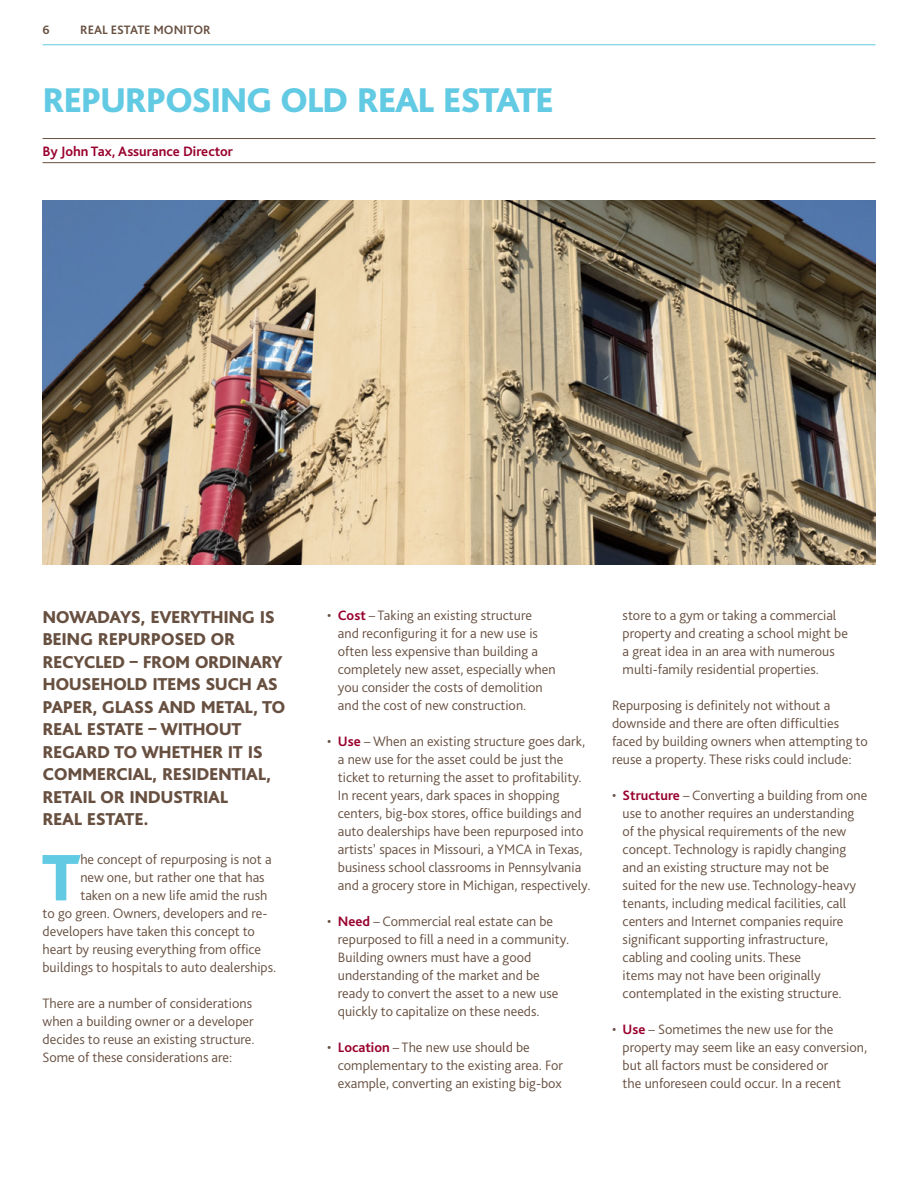
<style>
.page{position:relative;width:918px;height:1188px;background:#fff}
.page>*{position:absolute;margin:0;border:0;box-sizing:border-box;transform-origin:0 0}
.t1{font:800 68.85px "Bliss Pro";color:#62cae3}
.t2{font:800 36px "Bliss Pro";letter-spacing:-.04em;color:#62cae3}
.t3{font:800 18px/22.5px "Bliss Pro";letter-spacing:-.025em;color:#685041}
.t4{font:300 14.25px/18px "Bliss Pro";color:#685041}
.t5{font:700 14.25px "Bliss Pro";color:#98002e}
.t6{font:700 12.75px "Bliss Pro";color:#685041}
.s1{font-weight:700;color:#98002e}
</style>
<div class="page">
<hr style="left:43px;top:44px;width:832px;height:1px;background:#62cae3">
<hr style="left:43px;top:138px;width:832px;height:1px;background:#685041">
<hr style="left:43px;top:162px;width:832px;height:1px;background:#685041">
<img style="left:43px;top:200px;width:832px;height:365px">
<p class="t6" style="left:43px;top:22px;width:9px">6</p>
<p class="t6" style="left:80px;top:22px;width:132px">REAL ESTATE MONITOR</p>
<h2 class="t2" style="left:43px;top:78px;width:513px">REPURPOSING OLD REAL ESTATE</h2>
<p class="t5" style="left:43px;top:142px;width:192px">By John Tax, Assurance Director</p>
<p class="t3" style="left:43px;top:605px;width:245px">NOWADAYS, EVERYTHING IS<br>BEING REPURPOSED OR<br>RECYCLED – FROM ORDINARY<br>HOUSEHOLD ITEMS SUCH AS<br>PAPER, GLASS AND METAL, TO<br>REAL ESTATE – WITHOUT<br>REGARD TO WHETHER IT IS<br>COMMERCIAL, RESIDENTIAL,<br>RETAIL OR INDUSTRIAL<br>REAL ESTATE.</p>
<h1 class="t1" style="left:42px;top:835px;width:40px">T</h1>
<p class="t4" style="left:80px;top:850px;width:193px">he concept of repurposing is not a</p>
<p class="t4" style="left:80px;top:868px;width:186px">new one, but rather one that has</p>
<p class="t4" style="left:80px;top:886px;width:189px">taken on a new life amid the rush</p>
<p class="t4" style="left:43px;top:904px;width:227px">to go green. Owners, developers and re-</p>
<p class="t4" style="left:43px;top:922px;width:214px">developers have taken this concept to</p>
<p class="t4" style="left:43px;top:940px;width:220px">heart by reusing everything from office</p>
<p class="t4" style="left:43px;top:958px;width:235px">buildings to hospitals to auto dealerships.</p>
<p class="t4" style="left:43px;top:994px;width:214px">There are a number of considerations when a building owner or a developer decides to reuse an existing structure.<br>Some of these considerations are:</p>
<p class="t4" style="left:338px;top:606px;width:219px;text-indent:-11px">• <span class="s1">Cost</span> – Taking an existing structure and reconfiguring it for a new use is often less expensive than building a completely new asset, especially when you consider the costs of demolition and the cost of new construction.</p>
<p class="t4" style="left:338px;top:732px;width:254px;text-indent:-11px">• <span class="s1">Use</span> – When an existing structure goes dark, a new use for the asset could be just the ticket to returning the asset to profitability.<br>In recent years, dark spaces in shopping centers, big-box stores, office buildings and auto dealerships have been repurposed into artists’ spaces in Missouri, a YMCA in Texas, business school classrooms in Pennsylvania and a grocery store in Michigan, respectively.</p>
<p class="t4" style="left:338px;top:912px;width:233px;text-indent:-11px">• <span class="s1">Need</span> – Commercial real estate can be repurposed to fill a need in a community.<br>Building owners must have a good understanding of the market and be ready to convert the asset to a new use quickly to capitalize on these needs.</p>
<p class="t4" style="left:338px;top:1038px;width:227px;text-indent:-11px">• <span class="s1">Location</span> – The new use should be complementary to the existing area. For example, converting an existing big-box</p>
<p class="t4" style="left:623px;top:606px;width:227px">store to a gym or taking a commercial property and creating a school might be a great idea in an area with numerous multi-family residential properties.</p>
<p class="t4" style="left:612px;top:696px;width:257px">Repurposing is definitely not without a downside and there are often difficulties faced by building owners when attempting to reuse a property. These risks could include:</p>
<p class="t4" style="left:623px;top:786px;width:246px;text-indent:-11px">• <span class="s1">Structure</span> – Converting a building from one use to another requires an understanding of the physical requirements of the new concept. Technology is rapidly changing and an existing structure may not be suited for the new use. Technology-heavy tenants, including medical facilities, call centers and Internet companies require significant supporting infrastructure, cabling and cooling units. These<br>items may not have been originally contemplated in the existing structure.</p>
<p class="t4" style="left:623px;top:1020px;width:246px;text-indent:-11px">• <span class="s1">Use</span> – Sometimes the new use for the property may seem like an easy conversion, but all factors must be considered or<br>the unforeseen could occur. In a recent</p>
</div>
